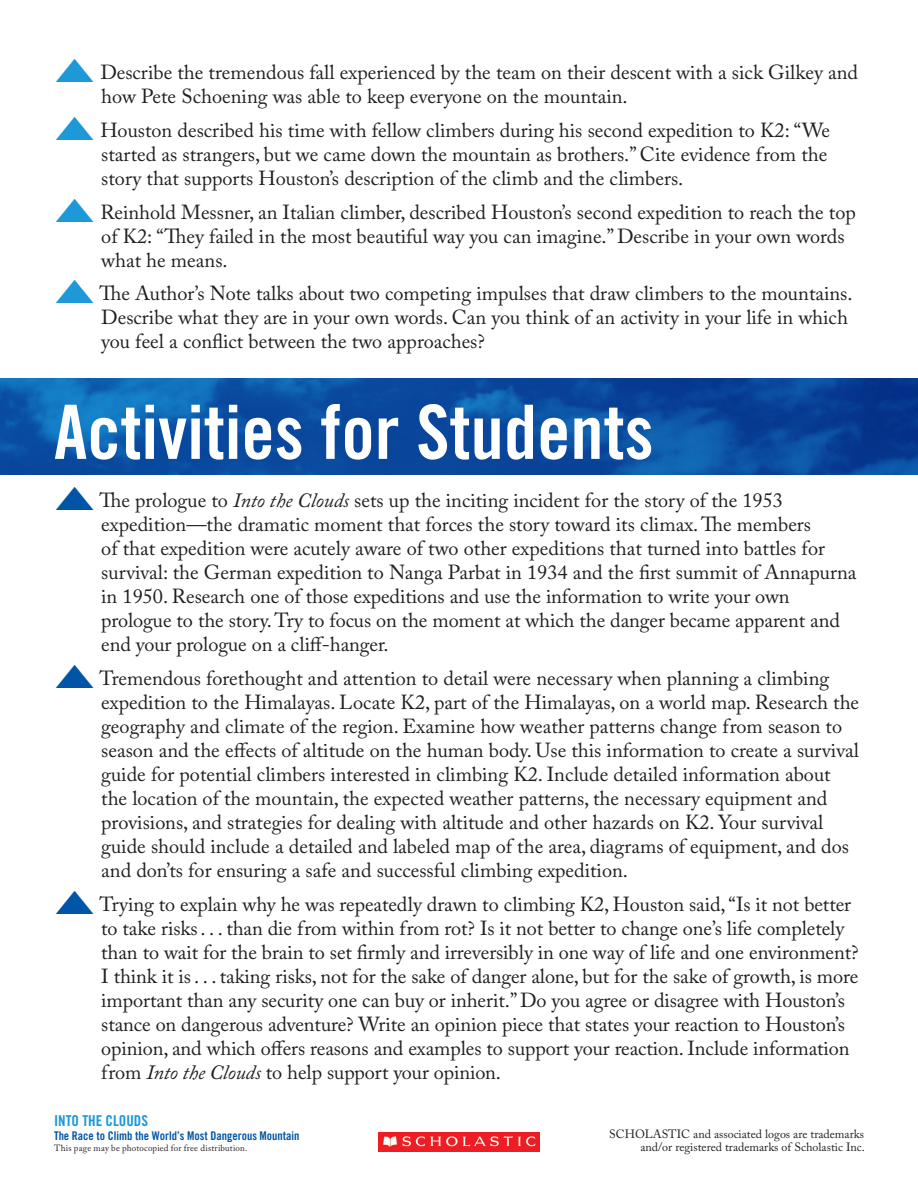
<style>
.page{position:relative;width:918px;height:1188px;background:#fff}
.page>*{position:absolute;margin:0;border:0;box-sizing:border-box;transform-origin:0 0}
.Head_caps_white_outl{font:75px "Trade Gothic Bold Cond Twenty";color:#fff}
.List_Paragraph{font:20.25px/24px "Adobe Caslon Pro";color:#231f20}
.t1{font:15px "Trade Gothic Bold Cond Twenty";color:#1c99d6}
.List_Paragraph-2{font:12px/13.5px "Adobe Caslon Pro";color:#231f20;text-align:right}
.t2{font:12px "Trade Gothic Bold Cond Twenty";color:#0155a7}
.t3{font:9px "Adobe Caslon Pro";letter-spacing:.02em;color:#231f20}
.s1{color:#1c99d6}
.s2{color:#0155a7}
.s3{font-style:italic}
</style>
<div class="page">
<img style="left:378px;top:1132px;width:162px;height:20px">
<svg style="left:0;top:378px;width:918px;height:97px;background:#0a4ea1"></svg>
<p class="List_Paragraph" style="left:101px;top:60px;width:758px;text-indent:-47px"><span class="s1">▲</span> Describe the tremendous fall experienced by the team on their descent with a sick Gilkey and how Pete Schoening was able to keep everyone on the mountain.</p>
<p class="List_Paragraph" style="left:101px;top:118px;width:731px;text-indent:-47px"><span class="s1">▲</span> Houston described his time with fellow climbers during his second expedition to K2: “We started as strangers, but we came down the mountain as brothers.” Cite evidence from the story that supports Houston’s description of the climb and the climbers.</p>
<p class="List_Paragraph" style="left:101px;top:200px;width:756px;text-indent:-47px"><span class="s1">▲</span> Reinhold Messner, an Italian climber, described Houston’s second expedition to reach the top of K2: “They failed in the most beautiful way you can imagine.” Describe in your own words what he means.</p>
<p class="List_Paragraph" style="left:101px;top:281px;width:753px;text-indent:-47px"><span class="s1">▲</span> The Author’s Note talks about two competing impulses that draw climbers to the mountains.<br>Describe what they are in your own words. Can you think of an activity in your life in which you feel a conflict between the two approaches?</p>
<p class="Head_caps_white_outl" style="left:54px;top:387px;width:601px">Activities for Students</p>
<p class="List_Paragraph" style="left:101px;top:488px;width:757px;text-indent:-47px"><span class="s2">▲</span> The prologue to <span class="s3">Into the Clouds</span> sets up the inciting incident for the story of the 1953 expedition—the dramatic moment that forces the story toward its climax. The members<br>of that expedition were acutely aware of two other expeditions that turned into battles for survival: the German expedition to Nanga Parbat in 1934 and the first summit of Annapurna in 1950. Research one of those expeditions and use the information to write your own prologue to the story. Try to focus on the moment at which the danger became apparent and end your prologue on a cliff-hanger.</p>
<p class="List_Paragraph" style="left:101px;top:666px;width:760px;text-indent:-47px"><span class="s2">▲</span> Tremendous forethought and attention to detail were necessary when planning a climbing expedition to the Himalayas. Locate K2, part of the Himalayas, on a world map. Research the geography and climate of the region. Examine how weather patterns change from season to season and the effects of altitude on the human body. Use this information to create a survival guide for potential climbers interested in climbing K2. Include detailed information about the location of the mountain, the expected weather patterns, the necessary equipment and provisions, and strategies for dealing with altitude and other hazards on K2. Your survival guide should include a detailed and labeled map of the area, diagrams of equipment, and dos and don’ts for ensuring a safe and successful climbing expedition.</p>
<p class="List_Paragraph" style="left:101px;top:892px;width:759px;text-indent:-47px"><span class="s2">▲</span> Trying to explain why he was repeatedly drawn to climbing K2, Houston said, “Is it not better to take risks . . . than die from within from rot? Is it not better to change one’s life completely than to wait for the brain to set firmly and irreversibly in one way of life and one environment?<br>I think it is . . . taking risks, not for the sake of danger alone, but for the sake of growth, is more important than any security one can buy or inherit.” Do you agree or disagree with Houston’s stance on dangerous adventure? Write an opinion piece that states your reaction to Houston’s opinion, and which offers reasons and examples to support your reaction. Include information from <span class="s3">Into the Clouds</span> to help support your opinion.</p>
<p class="t1" style="left:54px;top:1112px;width:96px">INTO THE CLOUDS</p>
<p class="t2" style="left:54px;top:1129px;width:247px">The Race to Climb the World’s Most Dangerous Mountain</p>
<p class="t3" style="left:54px;top:1143px;width:195px">This page may be photocopied for free distribution.</p>
<p class="List_Paragraph-2" style="left:609px;top:1127px;width:257px">SCHOLASTIC and associated logos are trademarks and/or registered trademarks of Scholastic Inc.</p>
</div>
